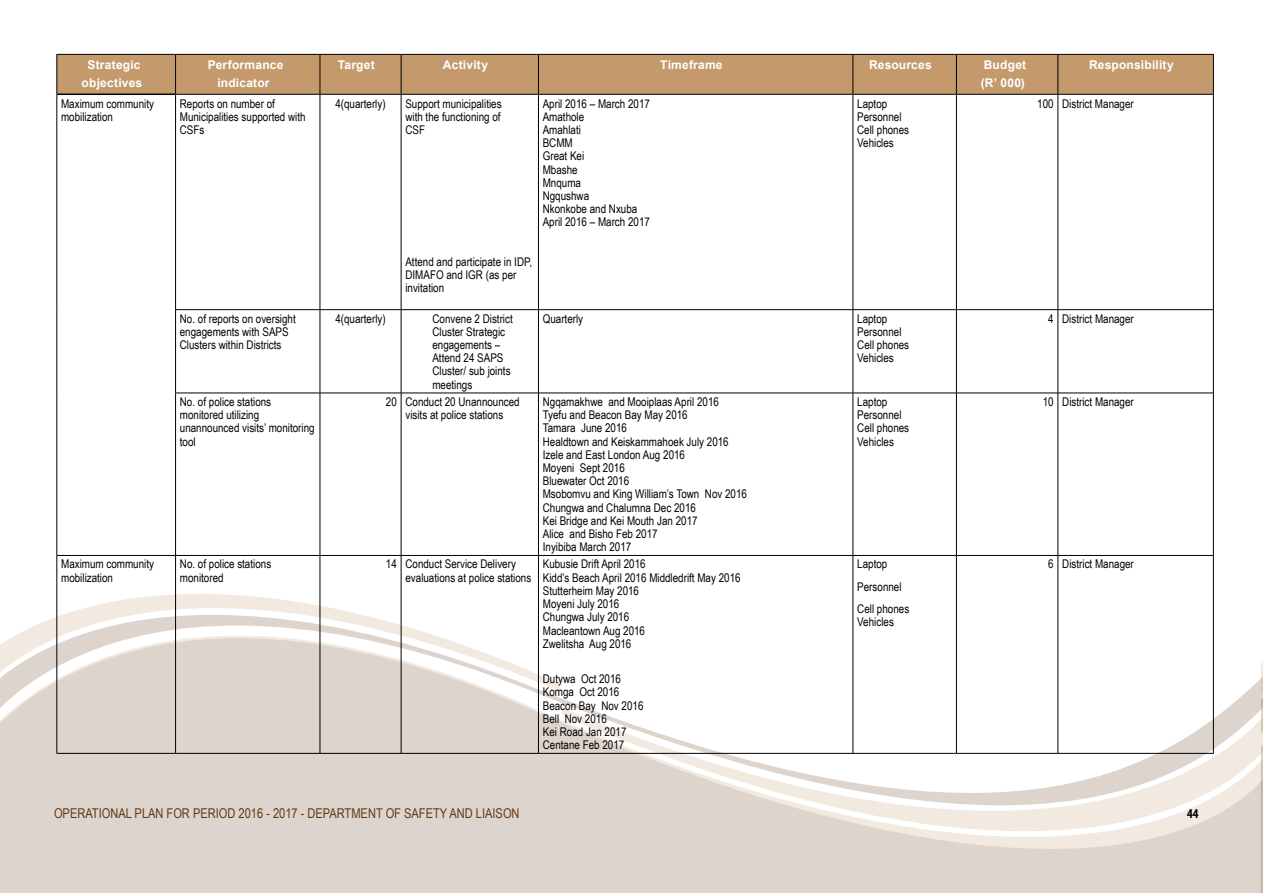
<style>
.page{position:relative;width:1263px;height:893px;background:#fff}
.page>*{position:absolute;margin:0;border:0;box-sizing:border-box;transform-origin:0 0}
.t1{font:13.5px "Arial Narrow";color:#603913}
.t2{font:700 condensed 13.5px "Myriad Pro";color:#000}
.t3{font:12px/13.2px "Arial Narrow";color:#000}
.t4{font:700 12px/18px "Arial";letter-spacing:.02em;color:#fff;text-align:center}
</style>
<div class="page">
<div style="left:0;top:877px;width:560px;height:16px;background:#ddd5cd"></div>
<svg style="left:0;top:574px;width:1261px;height:303px;fill:#ddd5cd"></svg>
<svg style="left:0;top:574px;width:561px;height:121px"></svg>
<svg style="left:560px;top:707px;width:701px;height:186px;fill:#dddbd4"></svg>
<svg style="left:1261px;top:661px;width:2px;height:232px"></svg>
<div style="left:57px;top:55px;width:1156px;height:39px;background:#c49a6c"></div>
<hr style="left:175px;top:55px;width:1px;height:39px;background:#000">
<hr style="left:320px;top:55px;width:1px;height:39px;background:#000">
<hr style="left:401px;top:55px;width:1px;height:39px;background:#000">
<hr style="left:538px;top:55px;width:1px;height:39px;background:#000">
<hr style="left:852px;top:55px;width:1px;height:39px;background:#000">
<hr style="left:956px;top:55px;width:1px;height:39px;background:#000">
<hr style="left:1057px;top:55px;width:1px;height:39px;background:#000">
<hr style="left:175px;top:95px;width:1px;height:214px;background:#000">
<hr style="left:320px;top:95px;width:1px;height:214px;background:#000">
<hr style="left:401px;top:95px;width:1px;height:214px;background:#000">
<hr style="left:538px;top:95px;width:1px;height:214px;background:#000">
<hr style="left:853px;top:95px;width:1px;height:214px;background:#000">
<hr style="left:956px;top:95px;width:1px;height:214px;background:#000">
<hr style="left:1058px;top:95px;width:1px;height:214px;background:#000">
<hr style="left:175px;top:309px;width:145px;height:1px;background:#000">
<hr style="left:175px;top:310px;width:1px;height:83px;background:#000">
<hr style="left:320px;top:309px;width:81px;height:1px;background:#000">
<hr style="left:320px;top:310px;width:1px;height:83px;background:#000">
<hr style="left:401px;top:309px;width:137px;height:1px;background:#000">
<hr style="left:401px;top:310px;width:1px;height:83px;background:#000">
<hr style="left:538px;top:309px;width:315px;height:1px;background:#000">
<hr style="left:538px;top:310px;width:1px;height:83px;background:#000">
<hr style="left:853px;top:309px;width:103px;height:1px;background:#000">
<hr style="left:853px;top:310px;width:1px;height:83px;background:#000">
<hr style="left:956px;top:309px;width:102px;height:1px;background:#000">
<hr style="left:956px;top:310px;width:1px;height:83px;background:#000">
<hr style="left:1058px;top:309px;width:155px;height:1px;background:#000">
<hr style="left:1058px;top:310px;width:1px;height:83px;background:#000">
<hr style="left:175px;top:393px;width:145px;height:1px;background:#000">
<hr style="left:175px;top:393px;width:1px;height:162px;background:#000">
<hr style="left:320px;top:393px;width:81px;height:1px;background:#000">
<hr style="left:320px;top:393px;width:1px;height:162px;background:#000">
<hr style="left:401px;top:393px;width:137px;height:1px;background:#000">
<hr style="left:401px;top:393px;width:1px;height:162px;background:#000">
<hr style="left:538px;top:393px;width:315px;height:1px;background:#000">
<hr style="left:538px;top:393px;width:1px;height:162px;background:#000">
<hr style="left:853px;top:393px;width:103px;height:1px;background:#000">
<hr style="left:853px;top:393px;width:1px;height:162px;background:#000">
<hr style="left:956px;top:393px;width:102px;height:1px;background:#000">
<hr style="left:956px;top:393px;width:1px;height:162px;background:#000">
<hr style="left:1058px;top:393px;width:155px;height:1px;background:#000">
<hr style="left:1058px;top:393px;width:1px;height:162px;background:#000">
<hr style="left:57px;top:555px;width:119px;height:1px;background:#000">
<hr style="left:176px;top:555px;width:144px;height:1px;background:#000">
<hr style="left:175px;top:556px;width:1px;height:197px;background:#000">
<hr style="left:320px;top:555px;width:81px;height:1px;background:#000">
<hr style="left:320px;top:556px;width:1px;height:197px;background:#000">
<hr style="left:401px;top:555px;width:137px;height:1px;background:#000">
<hr style="left:401px;top:556px;width:1px;height:197px;background:#000">
<hr style="left:538px;top:555px;width:315px;height:1px;background:#000">
<hr style="left:538px;top:556px;width:1px;height:197px;background:#000">
<hr style="left:853px;top:555px;width:103px;height:1px;background:#000">
<hr style="left:853px;top:556px;width:1px;height:197px;background:#000">
<hr style="left:956px;top:555px;width:102px;height:1px;background:#000">
<hr style="left:956px;top:556px;width:1px;height:197px;background:#000">
<hr style="left:1058px;top:555px;width:155px;height:1px;background:#000">
<hr style="left:1058px;top:556px;width:1px;height:197px;background:#000">
<hr style="left:176px;top:753px;width:144px;height:1px;background:#000">
<hr style="left:320px;top:753px;width:81px;height:1px;background:#000">
<hr style="left:401px;top:753px;width:137px;height:1px;background:#000">
<hr style="left:538px;top:753px;width:315px;height:1px;background:#000">
<hr style="left:853px;top:753px;width:103px;height:1px;background:#000">
<hr style="left:956px;top:753px;width:102px;height:1px;background:#000">
<hr style="left:1058px;top:753px;width:155px;height:1px;background:#000">
<hr style="left:57px;top:95px;width:1px;height:215px;background:#000">
<hr style="left:1213px;top:95px;width:1px;height:214px;background:#000">
<hr style="left:57px;top:310px;width:1px;height:83px;background:#000">
<hr style="left:1213px;top:310px;width:1px;height:83px;background:#000">
<hr style="left:57px;top:393px;width:1px;height:162px;background:#000">
<hr style="left:1213px;top:393px;width:1px;height:162px;background:#000">
<hr style="left:57px;top:556px;width:1px;height:197px;background:#000">
<hr style="left:1213px;top:556px;width:1px;height:197px;background:#000">
<hr style="left:56px;top:54px;width:120px;height:1px;background:#000">
<hr style="left:56px;top:55px;width:1px;height:39px;background:#000">
<hr style="left:176px;top:54px;width:144px;height:1px;background:#000">
<hr style="left:320px;top:54px;width:81px;height:1px;background:#000">
<hr style="left:401px;top:54px;width:137px;height:1px;background:#000">
<hr style="left:538px;top:54px;width:315px;height:1px;background:#000">
<hr style="left:853px;top:54px;width:103px;height:1px;background:#000">
<hr style="left:956px;top:54px;width:102px;height:1px;background:#000">
<hr style="left:1058px;top:54px;width:156px;height:1px;background:#000">
<hr style="left:1213px;top:55px;width:1px;height:39px;background:#000">
<hr style="left:175px;top:94px;width:145px;height:1px;background:#000">
<hr style="left:320px;top:94px;width:81px;height:1px;background:#000">
<hr style="left:401px;top:94px;width:137px;height:1px;background:#000">
<hr style="left:538px;top:94px;width:315px;height:1px;background:#000">
<hr style="left:853px;top:94px;width:103px;height:1px;background:#000">
<hr style="left:956px;top:94px;width:102px;height:1px;background:#000">
<hr style="left:1058px;top:94px;width:156px;height:1px;background:#000">
<hr style="left:56px;top:94px;width:119px;height:1px;background:#000">
<hr style="left:57px;top:753px;width:119px;height:1px;background:#000">
<p class="t4" style="left:82px;top:56px;width:62px">Strategic objectives</p>
<p class="t4" style="left:208px;top:56px;width:77px">Performance indicator</p>
<p class="t4" style="left:338px;top:56px;width:38px">Target</p>
<p class="t4" style="left:443px;top:56px;width:47px">Activity</p>
<p class="t4" style="left:660px;top:56px;width:64px">Timeframe</p>
<p class="t4" style="left:869px;top:56px;width:64px">Resources</p>
<p class="t4" style="left:981px;top:56px;width:47px;text-align:left">Budget (R’ 000)</p>
<p class="t4" style="left:1089px;top:56px;width:86px">Responsibility</p>
<p class="t3" style="left:61px;top:96px;width:94px">Maximum community mobilization</p>
<p class="t3" style="left:180px;top:96px;width:127px">Reports on number of<br>Municipalities supported with<br>CSFs</p>
<p class="t3" style="left:335px;top:96px;width:52px">4(quarterly)</p>
<p class="t3" style="left:405px;top:96px;width:98px;text-align:justify">Support municipalities with the functioning of CSF</p>
<p class="t3" style="left:543px;top:96px;width:109px">April 2016 – March 2017<br>Amathole<br>Amahlati<br>BCMM<br>Great Kei<br>Mbashe<br>Mnquma<br>Ngqushwa<br>Nkonkobe and Nxuba<br>April 2016 – March 2017</p>
<p class="t3" style="left:857px;top:96px;width:53px">Laptop<br>Personnel<br>Cell phones<br>Vehicles</p>
<p class="t3" style="left:1037px;top:96px;width:98px">100 District Manager</p>
<p class="t3" style="left:405px;top:254px;width:128px">Attend and participate in IDP,<br>DIMAFO and IGR (as per invitation</p>
<p class="t3" style="left:180px;top:311px;width:117px">No. of reports on oversight engagements with SAPS<br>Clusters within Districts</p>
<p class="t3" style="left:335px;top:311px;width:52px">4(quarterly)</p>
<p class="t3" style="left:432px;top:311px;width:82px">Convene 2 District<br>Cluster Strategic engagements –<br>Attend 24 SAPS<br>Cluster/ sub joints meetings</p>
<p class="t3" style="left:543px;top:311px;width:42px">Quarterly</p>
<p class="t3" style="left:857px;top:311px;width:53px">Laptop<br>Personnel<br>Cell phones<br>Vehicles</p>
<p class="t3" style="left:1048px;top:311px;width:87px">4 District Manager</p>
<p class="t3" style="left:180px;top:395px;width:136px">No. of police stations monitored utilizing unannounced visits’ monitoring tool</p>
<p class="t3" style="left:386px;top:395px;width:135px;text-align:center">20 Conduct 20 Unannounced visits at police stations</p>
<p class="t3" style="left:543px;top:395px;width:206px">Ngqamakhwe and Mooiplaas April 2016<br>Tyefu and Beacon Bay May 2016<br>Tamara June 2016<br>Healdtown and Keiskammahoek July 2016<br>Izele and East London Aug 2016<br>Moyeni Sept 2016<br>Bluewater Oct 2016<br>Msobomvu and King William’s Town Nov 2016<br>Chungwa and Chalumna Dec 2016<br>Kei Bridge and Kei Mouth Jan 2017<br>Alice and Bisho Feb 2017<br>Inyibiba March 2017</p>
<p class="t3" style="left:857px;top:395px;width:53px">Laptop<br>Personnel<br>Cell phones<br>Vehicles</p>
<p class="t3" style="left:1043px;top:395px;width:93px">10 District Manager</p>
<p class="t3" style="left:61px;top:557px;width:94px">Maximum community mobilization</p>
<p class="t3" style="left:180px;top:557px;width:93px">No. of police stations monitored</p>
<p class="t3" style="left:405px;top:557px;width:127px;text-indent:-20px">14 Conduct Service Delivery evaluations at police stations</p>
<p class="t3" style="left:543px;top:557px;width:199px">Kubusie Drift April 2016<br>Kidd’s Beach April 2016 Middledrift May 2016<br>Stutterheim May 2016<br>Moyeni July 2016<br>Chungwa July 2016<br>Macleantown Aug 2016<br>Zwelitsha Aug 2016</p>
<p class="t3" style="left:543px;top:672px;width:102px">Dutywa Oct 2016<br>Komga Oct 2016<br>Beacon Bay Nov 2016<br>Bell Nov 2016<br>Kei Road Jan 2017<br>Centane Feb 2017</p>
<p class="t3" style="left:857px;top:553px;width:53px;line-height:22.2px">Laptop<br>Personnel<br>Cell phones</p>
<p class="t3" style="left:857px;top:615px;width:38px">Vehicles</p>
<p class="t3" style="left:1048px;top:557px;width:87px">6 District Manager</p>
<p class="t1" style="left:54px;top:803px;width:467px">OPERATIONAL PLAN FOR PERIOD 2016 - 2017 - DEPARTMENT OF SAFETY AND LIAISON</p>
<p class="t2" style="left:1187px;top:805px;width:13px">44</p>
</div>
